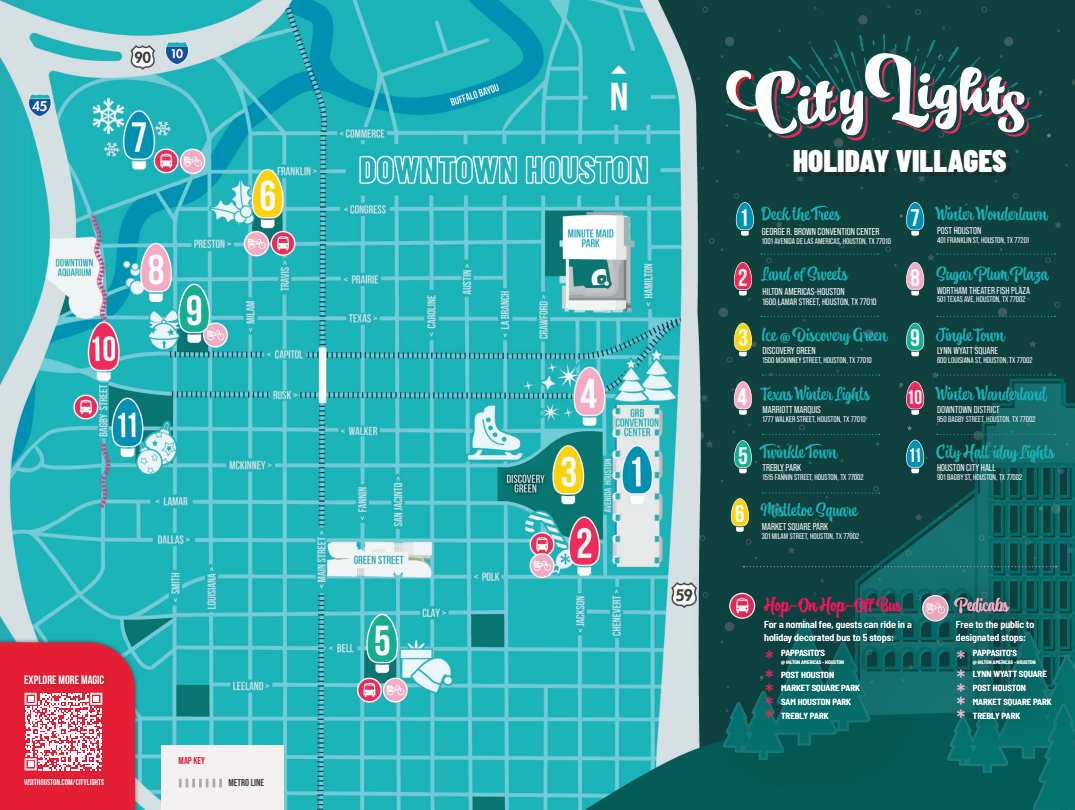
<style>
.page{position:relative;width:1075px;height:810px;background:#fff}
.page>*{position:absolute;margin:0;border:0;box-sizing:border-box;transform-origin:0 0}
.INSIDE_VENUE{font:900 31.25px "Barlow Condensed";color:#fff}
.INSIDE_VENUE-2{font:700 24px "Bebas Neue Pro";color:#fff}
.INSIDE-village_name{font:17.5px "Atocha";color:#1bb5bb}
.INSIDE-village_name-2{font:17.5px "Atocha";color:#ed165c}
.INSIDE-village_name-3{font:17.5px "Atocha";color:#fcadc7}
.INSIDE_VENUE-3{font:600 17.5px "Acumin Pro Wide";color:#ee2a5c}
.INSIDE_VENUE-4{font:600 17.5px "Acumin Pro Wide";color:#fdbed2}
.t1{font:700 12.12px "Bebas Neue";color:#fff}
.INSIDE_VENUE-5{font:10px "Bebas Neue Pro";color:#fff}
.t2{font:500 semi-condensed 10px/12.5px "Barlow";color:#fff}
.INSIDE_VENUE-6{font:700 10px "Bebas Neue Pro";color:#3e3e3f}
.INSIDE_VENUE-7{font:700 10px "Bebas Neue Pro";color:#db1e34}
.INSIDE_ADDRESS_LINE{font:9.38px "Bebas Neue Pro";color:#fff}
.Paragraph_Style_1{font:600 semi-condensed 8.75px "Barlow";color:#fff}
.t3{font:700 8.38px "Bebas Neue";color:#fff}
.INSIDE_ADDRESS_LINE-2{font:8.25px "Bebas Neue Pro";color:#fff}
.Paragraph_Style_1-2{font:600 semi-condensed 5px "Barlow";color:#fff}
.s1{font-size:11.25px}
</style>
<div class="page">
<img style="left:0;top:0;width:1074px;height:810px">
<svg style="left:761px;top:253px;width:117px;height:2px"></svg>
<svg style="left:761px;top:316px;width:117px;height:1px"></svg>
<svg style="left:762px;top:375px;width:114px;height:1px"></svg>
<svg style="left:762px;top:434px;width:114px;height:1px"></svg>
<svg style="left:762px;top:492px;width:114px;height:2px"></svg>
<svg style="left:974px;top:566px;width:82px;height:1px"></svg>
<svg style="left:936px;top:253px;width:119px;height:2px"></svg>
<svg style="left:936px;top:316px;width:119px;height:1px"></svg>
<div style="left:162px;top:745px;width:122px;height:65px;background:#f2f0f0"></div>
<svg style="left:179px;top:779px;width:43px;height:9px"></svg>
<div style="left:0;top:638px;width:139px;height:172px;background:#231f20;opacity:.45"></div>
<div style="left:735px;top:62px;width:303px;height:87px;background:#0c4240"></div>
<svg style="left:724px;top:34px;width:318px;height:107px"></svg>
<div style="left:797px;top:153px;width:213px;height:23px;background:#231f20;opacity:.44"></div>
<svg style="left:0;top:642px;width:135px;height:168px"></svg>
<div style="left:876px;top:323px;width:198px;height:167px;background:#0f403e"></div>
<div style="left:876px;top:382px;width:198px;height:166px;background:#231f20;opacity:.71"></div>
<svg style="left:906px;top:440px;width:18px;height:33px"></svg>
<svg style="left:734px;top:440px;width:17px;height:33px"></svg>
<svg style="left:692px;top:521px;width:282px;height:271px"></svg>
<svg style="left:969px;top:574px;width:103px;height:169px"></svg>
<svg style="left:697px;top:526px;width:272px;height:261px"></svg>
<svg style="left:730px;top:498px;width:18px;height:34px"></svg>
<svg style="left:735px;top:202px;width:18px;height:34px"></svg>
<svg style="left:906px;top:202px;width:18px;height:34px"></svg>
<svg style="left:733px;top:262px;width:19px;height:34px"></svg>
<svg style="left:906px;top:262px;width:18px;height:34px"></svg>
<svg style="left:733px;top:381px;width:19px;height:34px"></svg>
<svg style="left:906px;top:381px;width:18px;height:34px"></svg>
<svg style="left:733px;top:323px;width:19px;height:33px"></svg>
<svg style="left:906px;top:323px;width:18px;height:33px"></svg>
<p class="t1" style="left:24px;top:673px;width:82px">EXPLORE MORE MAGIC</p>
<p class="INSIDE_VENUE-7" style="left:179px;top:755px;width:28px">MAP KEY</p>
<p class="t3" style="left:24px;top:777px;width:82px">VISITHOUSTON.COM/CITYLIGHTS</p>
<p class="INSIDE_VENUE-6" style="left:228px;top:777px;width:37px">METRO LINE</p>
<p class="INSIDE_VENUE" style="left:793px;top:138px;width:215px">HOLIDAY VILLAGES</p>
<p class="INSIDE_VENUE-2" style="left:738px;top:442px;width:11px">5</p>
<p class="INSIDE-village_name" style="left:761px;top:202px;width:80px">Deck the Trees</p>
<p class="INSIDE_VENUE-5" style="left:762px;top:226px;width:119px">GEORGE R. BROWN CONVENTION CENTER</p>
<p class="INSIDE_ADDRESS_LINE-2" style="left:761px;top:236px;width:131px">1001 AVENIDA DE LAS AMERICAS, HOUSTON, TX 77010</p>
<p class="INSIDE-village_name" style="left:761px;top:262px;width:87px">Land of Sweets</p>
<p class="INSIDE_VENUE-5" style="left:762px;top:286px;width:84px">HILTON AMERICAS-HOUSTON</p>
<p class="INSIDE_ADDRESS_LINE" style="left:762px;top:296px;width:116px">1600 LAMAR STREET, HOUSTON, TX 77010</p>
<p class="INSIDE-village_name" style="left:761px;top:323px;width:127px">Ice <span class="s1">@</span> Discovery Green</p>
<p class="INSIDE_VENUE-5" style="left:762px;top:345px;width:55px">DISCOVERY GREEN</p>
<p class="INSIDE_ADDRESS_LINE-2" style="left:762px;top:356px;width:111px">1500 MCKINNEY STREET, HOUSTON, TX 77010</p>
<p class="INSIDE-village_name" style="left:761px;top:381px;width:109px">Texas Winter Lights</p>
<p class="INSIDE_VENUE-5" style="left:762px;top:404px;width:60px">MARRIOTT MARQUIS</p>
<p class="INSIDE_ADDRESS_LINE-2" style="left:762px;top:414px;width:105px">1777 WALKER STREET, HOUSTON, TX 77010</p>
<p class="INSIDE-village_name" style="left:761px;top:440px;width:77px">Twinkle Town</p>
<p class="INSIDE_VENUE-5" style="left:762px;top:462px;width:40px">TREBLY PARK</p>
<p class="INSIDE_ADDRESS_LINE-2" style="left:762px;top:473px;width:103px">1515 FANNIN STREET, HOUSTON, TX 77002</p>
<p class="INSIDE-village_name" style="left:761px;top:498px;width:98px">Mistletoe Square</p>
<p class="INSIDE_VENUE-5" style="left:761px;top:521px;width:68px">MARKET SQUARE PARK</p>
<p class="INSIDE_ADDRESS_LINE-2" style="left:761px;top:531px;width:99px">301 MILAM STREET, HOUSTON, TX 77002</p>
<p class="INSIDE-village_name" style="left:936px;top:202px;width:113px">Winter Wonderlawn</p>
<p class="INSIDE_VENUE-5" style="left:936px;top:225px;width:46px">POST HOUSTON</p>
<p class="INSIDE_ADDRESS_LINE-2" style="left:936px;top:235px;width:94px">401 FRANKLIN ST, HOUSTON, TX 77201</p>
<p class="INSIDE-village_name" style="left:936px;top:262px;width:113px">Sugar Plum Plaza</p>
<p class="INSIDE_VENUE-5" style="left:936px;top:284px;width:94px">WORTHAM THEATER FISH PLAZA</p>
<p class="INSIDE_ADDRESS_LINE-2" style="left:936px;top:295px;width:90px">501 TEXAS AVE, HOUSTON, TX 77002</p>
<p class="INSIDE-village_name" style="left:936px;top:323px;width:70px">Jingle Town</p>
<p class="INSIDE_VENUE-5" style="left:936px;top:345px;width:62px">LYNN WYATT SQUARE</p>
<p class="INSIDE_ADDRESS_LINE-2" style="left:936px;top:356px;width:97px">600 LOUISIANA ST, HOUSTON, TX 77002</p>
<p class="INSIDE-village_name" style="left:936px;top:381px;width:111px">Winter Wanderland</p>
<p class="INSIDE_VENUE-5" style="left:936px;top:404px;width:64px">DOWNTOWN DISTRICT</p>
<p class="INSIDE_ADDRESS_LINE-2" style="left:936px;top:414px;width:100px">950 BAGBY STREET, HOUSTON. TX 77002</p>
<p class="INSIDE-village_name" style="left:936px;top:440px;width:119px">City Hall<sup>-</sup>iday Lights</p>
<p class="INSIDE_VENUE-5" style="left:936px;top:462px;width:60px">HOUSTON CITY HALL</p>
<p class="INSIDE_ADDRESS_LINE-2" style="left:936px;top:473px;width:87px">901 BAGBY ST, HOUSTON, TX 77002</p>
<p class="INSIDE-village_name-2" style="left:764px;top:593px;width:138px">Hop-On Hop-Off Bus</p>
<p class="t2" style="left:764px;top:618px;width:149px">For a nominal fee, guests can ride in a holiday decorated bus to 5 stops:</p>
<p class="Paragraph_Style_1" style="left:781px;top:647px;width:45px">PAPPASITO'S</p>
<p class="Paragraph_Style_1-2" style="left:781px;top:658px;width:64px">@ HILTON AMERICAS - HOUSTON</p>
<p class="Paragraph_Style_1" style="left:781px;top:668px;width:55px">POST HOUSTON</p>
<p class="Paragraph_Style_1" style="left:781px;top:682px;width:80px">MARKET SQUARE PARK</p>
<p class="Paragraph_Style_1" style="left:781px;top:696px;width:71px">SAM HOUSTON PARK</p>
<p class="Paragraph_Style_1" style="left:781px;top:709px;width:49px">TREBLY PARK</p>
<p class="INSIDE-village_name-3" style="left:955px;top:593px;width:54px">Pedicabs</p>
<p class="t2" style="left:955px;top:617px;width:80px">Free to the public to designated stops:</p>
<p class="Paragraph_Style_1" style="left:972px;top:647px;width:45px">PAPPASITO'S</p>
<p class="Paragraph_Style_1-2" style="left:972px;top:658px;width:64px">@ HILTON AMERICAS - HOUSTON</p>
<p class="Paragraph_Style_1" style="left:972px;top:668px;width:75px">LYNN WYATT SQUARE</p>
<p class="Paragraph_Style_1" style="left:972px;top:682px;width:55px">POST HOUSTON</p>
<p class="Paragraph_Style_1" style="left:972px;top:695px;width:80px">MARKET SQUARE PARK</p>
<p class="Paragraph_Style_1" style="left:972px;top:709px;width:49px">TREBLY PARK</p>
<p class="INSIDE_VENUE-3" style="left:765px;top:644px;width:10px">*</p>
<p class="INSIDE_VENUE-4" style="left:956px;top:644px;width:10px">*</p>
<p class="INSIDE_VENUE-3" style="left:765px;top:663px;width:10px">*</p>
<p class="INSIDE_VENUE-4" style="left:956px;top:663px;width:10px">*</p>
<p class="INSIDE_VENUE-3" style="left:765px;top:678px;width:10px">*</p>
<p class="INSIDE_VENUE-4" style="left:956px;top:678px;width:10px">*</p>
<p class="INSIDE_VENUE-3" style="left:765px;top:690px;width:10px">*</p>
<p class="INSIDE_VENUE-3" style="left:765px;top:703px;width:10px">*</p>
<p class="INSIDE_VENUE-4" style="left:956px;top:690px;width:10px">*</p>
<p class="INSIDE_VENUE-4" style="left:956px;top:703px;width:10px">*</p>
</div>
